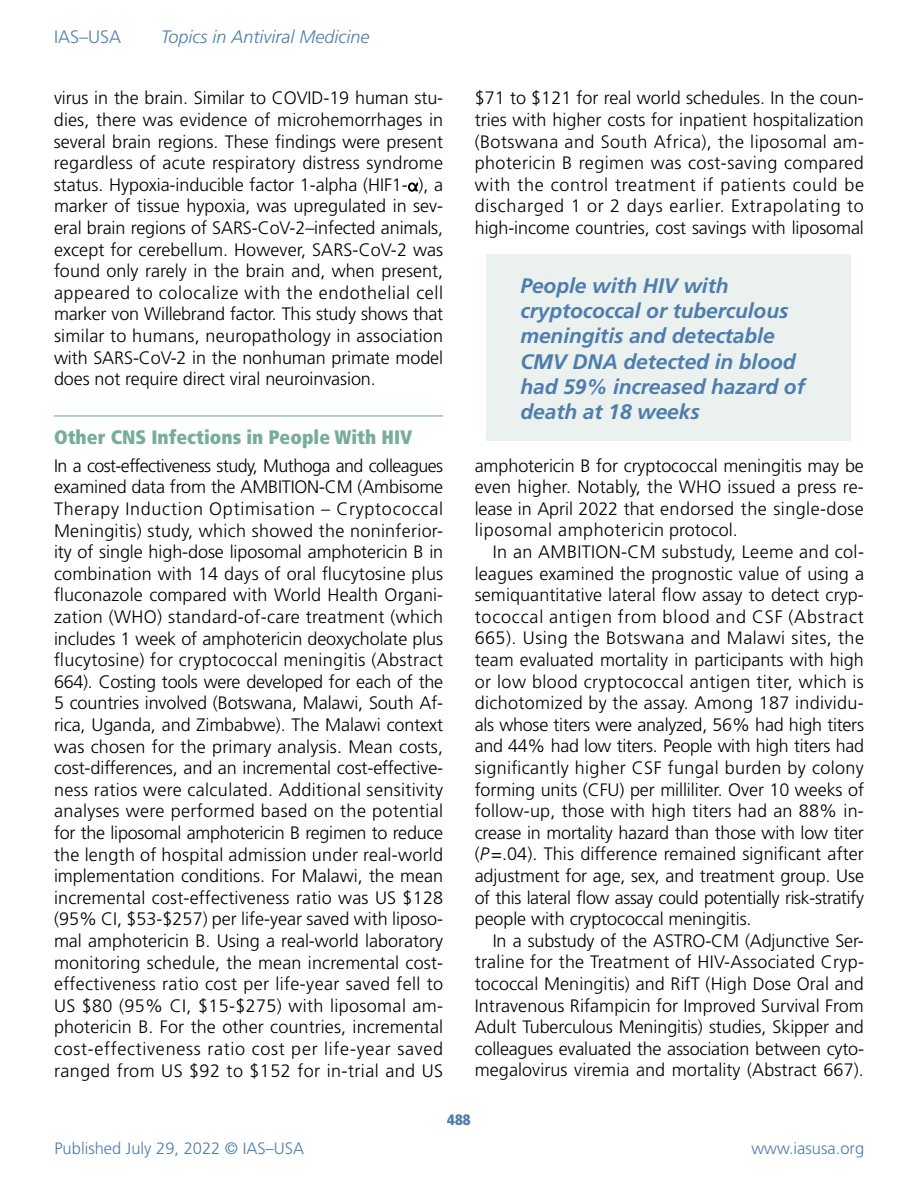
<style>
.page{position:relative;width:918px;height:1188px;background:#fff}
.page>*{position:absolute;margin:0;border:0;box-sizing:border-box;transform-origin:0 0}
.t1{font:italic 700 21px/25.2px "Frutiger";letter-spacing:-.005em;color:#4d7dae}
.t2{font:900 condensed 19.5px "Frutiger";color:#77ad99}
.t3{font:300 18px/21.6px "Frutiger";letter-spacing:-.005em;color:#000;text-align:justify}
.t4{font:italic 300 18px "Frutiger";color:#4d7dae}
.t5{font:300 18px "Frutiger";color:#4d7dae}
.t6{font:300 16.5px "Frutiger";color:#4d7dae}
.t7{font:900 condensed 15px "Frutiger";color:#4d7dae}
.s1{font-family:"Courier New";font-weight:400}
.s2{font-style:italic}
</style>
<div class="page">
<hr style="left:54px;top:415px;width:389px;height:2px;background:#77ad99">
<div style="left:487px;top:255px;width:364px;height:186px;background:#eaf1ee"></div>
<p class="t5" style="left:54px;top:27px;width:69px">IAS–USA</p>
<p class="t4" style="left:161px;top:27px;width:210px">Topics in Antiviral Medicine</p>
<p class="t3" style="left:54px;top:87px;width:391px">virus in the brain. Similar to COVID-19 human stu&shy;dies, there was evidence of microhemorrhages in several brain regions. These findings were present regardless of acute respiratory distress syndrome status. Hypoxia-inducible factor 1-alpha (HIF1-<span class="s1">α</span>), a marker of tissue hypoxia, was upregulated in sev&shy;eral brain regions of SARS-CoV-2–infected animals, except for cerebellum. However, SARS-CoV-2 was found only rarely in the brain and, when present, appeared to colocalize with the endothelial cell marker von Willebrand factor. This study shows that similar to humans, neuropathology in association with SARS-CoV-2 in the nonhuman primate model does not require direct viral neuroinvasion.</p>
<p class="t2" style="left:54px;top:425px;width:360px">Other CNS Infections in People With HIV</p>
<p class="t3" style="left:54px;top:455px;width:391px">In a cost-effectiveness study, Muthoga and colleagues examined data from the AMBITION-CM (Ambisome Therapy Induction Optimisation – Cryptococcal Meningitis) study, which showed the noninferior&shy;ity of single high-dose liposomal amphotericin B in combination with 14 days of oral flucytosine plus fluconazole compared with World Health Organi&shy;zation (WHO) standard-of-care treatment (which includes 1 week of amphotericin deoxycholate plus flucytosine) for cryptococcal meningitis (Abstract 664). Costing tools were developed for each of the 5 countries involved (Botswana, Malawi, South Af&shy;rica, Uganda, and Zimbabwe). The Malawi context was chosen for the primary analysis. Mean costs, cost-differences, and an incremental cost-effective&shy;ness ratios were calculated. Additional sensitivity analyses were performed based on the potential for the liposomal amphotericin B regimen to reduce the length of hospital admission under real-world implementation conditions. For Malawi, the mean incremental cost-effectiveness ratio was US $128 (95% CI, $53-$257) per life-year saved with liposo&shy;mal amphotericin B. Using a real-world laboratory monitoring schedule, the mean incremental cost&shy;effectiveness ratio cost per life-year saved fell to US $80 (95% CI, $15-$275) with liposomal am&shy;photericin B. For the other countries, incremental cost-effectiveness ratio cost per life-year saved ranged from US $92 to $152 for in-trial and US</p>
<p class="t3" style="left:475px;top:87px;width:391px">$71 to $121 for real world schedules. In the coun&shy;tries with higher costs for inpatient hospitalization (Botswana and South Africa), the liposomal am&shy;photericin B regimen was cost-saving compared with the control treatment if patients could be discharged 1 or 2 days earlier. Extrapolating to high-income countries, cost savings with liposomal</p>
<p class="t1" style="left:520px;top:273px;width:286px">People with HIV with cryptococcal or tuberculous meningitis and detectable<br>CMV DNA detected in blood had 59% increased hazard of death at 18 weeks</p>
<p class="t3" style="left:475px;top:455px;width:391px">amphotericin B for cryptococcal meningitis may be even higher. Notably, the WHO issued a press re&shy;lease in April 2022 that endorsed the single-dose liposomal amphotericin protocol.</p>
<p class="t3" style="left:475px;top:541px;width:391px;text-indent:18px">In an AMBITION-CM substudy, Leeme and col&shy;leagues examined the prognostic value of using a semiquantitative lateral flow assay to detect cryp&shy;tococcal antigen from blood and CSF (Abstract 665). Using the Botswana and Malawi sites, the team evaluated mortality in participants with high or low blood cryptococcal antigen titer, which is dichotomized by the assay. Among 187 individu&shy;als whose titers were analyzed, 56% had high titers and 44% had low titers. People with high titers had significantly higher CSF fungal burden by colony forming units (CFU) per milliliter. Over 10 weeks of follow-up, those with high titers had an 88% in&shy;crease in mortality hazard than those with low titer (<span class="s2">P</span>=.04). This difference remained significant after adjustment for age, sex, and treatment group. Use of this lateral flow assay could potentially risk-stratify people with cryptococcal meningitis.</p>
<p class="t3" style="left:475px;top:930px;width:391px;text-indent:18px">In a substudy of the ASTRO-CM (Adjunctive Ser&shy;traline for the Treatment of HIV-Associated Cryp&shy;tococcal Meningitis) and RifT (High Dose Oral and Intravenous Rifampicin for Improved Survival From Adult Tuberculous Meningitis) studies, Skipper and colleagues evaluated the association between cyto&shy;megalovirus viremia and mortality (Abstract 667).</p>
<p class="t7" style="left:447px;top:1111px;width:25px">488</p>
<p class="t6" style="left:54px;top:1139px;width:251px">Published July 29, 2022 © IAS–USA</p>
<p class="t6" style="left:751px;top:1139px;width:114px">www.iasusa.org</p>
</div>
